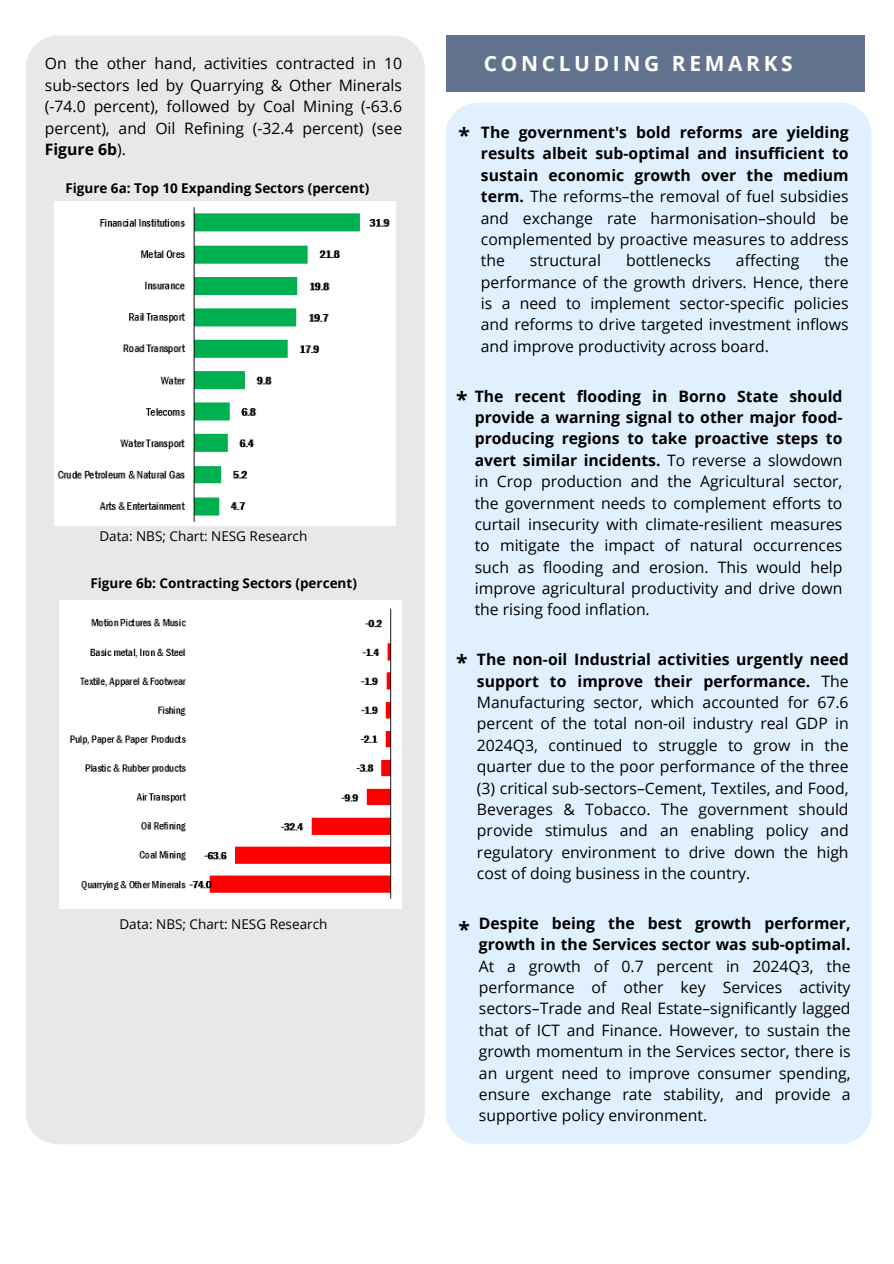
<style>
.page{position:relative;width:894px;height:1264px;background:#fff}
.page>*{position:absolute;margin:0;border:0;box-sizing:border-box;transform-origin:0 0}
.t1{font:700 21px "Open Sans";letter-spacing:.175em;color:#fff}
.t2{font:700 21px "Open Sans";color:#000}
.t3{font:15.75px/21.3px "Open Sans";color:#000;text-align:justify}
.t4{font:700 15.75px/21.3px "Open Sans";color:#000;text-align:justify}
.t5{font:700 13.5px "Open Sans";color:#000}
.t6{font:13.5px "Open Sans";color:#000}
.s1{font-weight:700}
.s2{font-weight:400}
</style>
<div class="page">
<div style="left:445px;top:103px;width:426px;height:1040px;background:#e1f0ff;border-radius:32px"></div>
<div style="left:445px;top:36px;width:419px;height:56px;background:#61738e"></div>
<div style="left:26px;top:36px;width:398px;height:1108px;background:#e8e8e8;border-radius:32px"></div>
<img style="left:55px;top:201px;width:341px;height:324px">
<img style="left:60px;top:600px;width:342px;height:308px">
<p class="t3" style="left:45px;top:53px;width:359px">On the other hand, activities contracted in 10 sub-sectors led by Quarrying &amp; Other Minerals (-74.0 percent), followed by Coal Mining (-63.6 percent), and Oil Refining (-32.4 percent) (see <span class="s1">Figure 6b</span>).</p>
<p class="t5" style="left:65px;top:178px;width:305px">Figure 6a: Top 10 Expanding Sectors (percent)</p>
<p class="t6" style="left:99px;top:526px;width:209px">Data: NBS; Chart: NESG Research</p>
<h2 class="t5" style="left:90px;top:573px;width:268px">Figure 6b: Contracting Sectors (percent)</h2>
<p class="t6" style="left:119px;top:915px;width:209px">Data: NBS; Chart: NESG Research</p>
<h1 class="t1" style="left:483px;top:48px;width:310px">CONCLUDING REMARKS</h1>
<h2 class="t2" style="left:458px;top:121px;width:13px">*</h2>
<p class="t4" style="left:480px;top:121px;width:369px">The government's bold reforms are yielding results albeit sub-optimal and insufficient to sustain economic growth over the medium term. <span class="s2">The reforms–the removal of fuel subsidies and exchange rate harmonisation–should be complemented by proactive measures to address the</span></p>
<p class="t3" style="left:530px;top:249px;width:73px">structural</p>
<p class="t3" style="left:626px;top:249px;width:86px">bottlenecks</p>
<p class="t3" style="left:735px;top:249px;width:65px">affecting</p>
<p class="t3" style="left:480px;top:249px;width:369px;text-indent:343px">the performance of the growth drivers. Hence, there is a need to implement sector-specific policies and reforms to drive targeted investment inflows and improve productivity across board.</p>
<h2 class="t2" style="left:456px;top:384px;width:13px">*</h2>
<p class="t3" style="left:474px;top:385px;width:369px"><span class="s1">The recent flooding in Borno State should provide a warning signal to other major food&shy;producing regions to take proactive steps to avert similar incidents.</span> To reverse a slowdown in Crop production and the Agricultural sector, the government needs to complement efforts to curtail insecurity with climate-resilient measures to mitigate the impact of natural occurrences such as flooding and erosion. This would help improve agricultural productivity and drive down the rising food inflation.</p>
<h2 class="t3" style="left:477px;top:648px;width:373px"><span class="s1">The non-oil Industrial activities urgently need support to improve their performance.</span> The Manufacturing sector, which accounted for 67.6 percent of the total non-oil industry real GDP in 2024Q3, continued to struggle to grow in the quarter due to the poor performance of the three (3) critical sub-sectors–Cement, Textiles, and Food, Beverages &amp; Tobacco. The government should provide stimulus and an enabling policy and regulatory environment to drive down the high cost of doing business in the country.</h2>
<h3 class="t2" style="left:458px;top:914px;width:13px">*</h3>
<h3 class="t3" style="left:479px;top:912px;width:373px"><span class="s1">Despite being the best growth performer, growth in the Services sector was sub-optimal.<br></span>At a growth of 0.7 percent in 2024Q3, the performance of other key Services activity sectors–Trade and Real Estate–significantly lagged that of ICT and Finance. However, to sustain the growth momentum in the Services sector, there is an urgent need to improve consumer spending, ensure exchange rate stability, and provide a supportive policy environment.</h3>
<p class="t2" style="left:456px;top:648px;width:13px">*</p>
</div>
